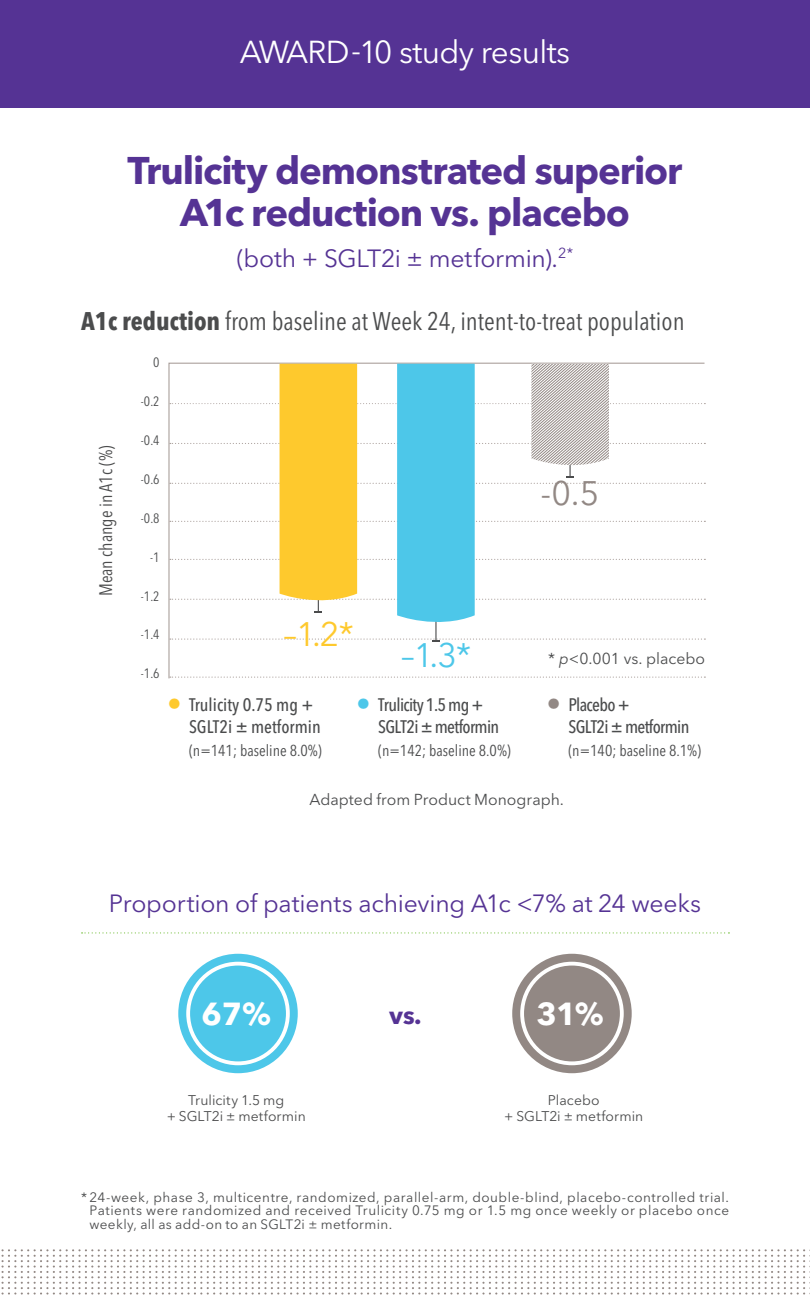
<style>
.page{position:relative;width:810px;height:1296px;background:#fff}
.page>*{position:absolute;margin:0;border:0;box-sizing:border-box;transform-origin:0 0}
.t1{font:700 38.25px/41.6px "Avenir Next LT Pro";letter-spacing:-.03em;color:#553394;text-align:center}
.t2{font:33.75px "Avenir Next LT Pro";color:#fec92d}
.t3{font:33.75px "Avenir Next LT Pro";color:#4dc7e9}
.t4{font:33.75px "Avenir Next LT Pro";color:#928884}
.t5{font:700 31.72px "Avenir Next LT Pro";color:#fff}
.t6{font:31.5px "Avenir Next LT Pro";letter-spacing:-.02em;color:#fff}
.t7{font:condensed 25.43px "Avenir Next LT Pro";color:#4b4c4d}
.t8{font:24.75px "Avenir Next LT Pro";letter-spacing:-.01em;color:#553394}
.t9{font:700 24.75px "Avenir Next LT Pro";color:#553394}
.t10{font:500 condensed 18px/22.5px "Avenir Next LT Pro";letter-spacing:-.035em;color:#4b4c4d}
.t11{font:500 condensed 18px/22.5px "Avenir Next LT Pro";color:#4b4c4d}
.t12{font:condensed 18px "Avenir Next LT Pro";color:#4b4c4d}
.t13{font:condensed 15.75px "Avenir Next LT Pro";color:#4b4c4d}
.t14{font:15.75px "Avenir Next LT Pro";color:#4b4c4d}
.t15{font:13.95px/16px "Avenir Next LT Pro";letter-spacing:.005em;color:#4b4c4d;text-align:center}
.t16{font:13.5px/13.5px "Avenir Next LT Pro";letter-spacing:.03em;color:#4b4c4d;text-align:justify}
.t17{font:condensed 13.5px "Avenir Next LT Pro";color:#4b4c4d}
.s1{font-weight:700}
.s2{font-size:29.25px;color:#fec92d}
.s3{font-size:29.25px;color:#4dc7e9}
.s4{font-style:italic}
.s5{font-size:29.25px;color:#928884}
</style>
<div class="page">
<svg style="left:1px;top:1249px;width:809px;height:46px"></svg>
<div style="left:0;top:0;width:810px;height:108px;background:#553394"></div>
<svg style="left:82px;top:932px;width:647px;height:2px"></svg>
<svg style="left:168px;top:362px;width:538px;height:317px"></svg>
<svg style="left:170px;top:677px;width:535px;height:1px"></svg>
<hr style="left:435px;top:610px;width:2px;height:31px;background:#4b4c4d">
<svg style="left:170px;top:639px;width:535px;height:3px"></svg>
<svg style="left:170px;top:364px;width:535px;height:266px"></svg>
<div style="left:178px;top:954px;width:120px;height:119px;background:#4dc7e9;border-radius:50%"></div>
<div style="left:186px;top:962px;width:104px;height:103px;border:4px solid #fff;border-radius:50%"></div>
<div style="left:512px;top:954px;width:120px;height:119px;background:#928884;border-radius:50%"></div>
<div style="left:520px;top:962px;width:104px;height:103px;border:4px solid #fff;border-radius:50%"></div>
<h3 class="t6" style="left:240px;top:34px;width:332px">AWARD-10 study results</h3>
<h1 class="t1" style="left:128px;top:150px;width:556px">Trulicity demonstrated superior<br>A1c reduction vs. placebo</h1>
<h3 class="t8" style="left:237px;top:243px;width:338px">(both + SGLT2i ± metformin).<sup>2*</sup></h3>
<h3 class="t7" style="left:81px;top:306px;width:605px"><span class="s1">A1c reduction</span> from baseline at Week 24, intent-to-treat population</h3>
<h3 class="t12" style="left:95px;top:596px;width:152px;rotate:-90deg">Mean change in A1c (%)</h3>
<p class="t17" style="left:153px;top:354px;width:8px">0</p>
<p class="t17" style="left:141px;top:393px;width:20px">-0.2</p>
<p class="t17" style="left:141px;top:432px;width:20px">-0.4</p>
<p class="t17" style="left:141px;top:471px;width:20px">-0.6</p>
<p class="t17" style="left:141px;top:510px;width:20px">-0.8</p>
<p class="t17" style="left:150px;top:549px;width:11px">-1</p>
<p class="t17" style="left:141px;top:588px;width:20px">-1.2</p>
<p class="t17" style="left:141px;top:627px;width:20px">-1.4</p>
<p class="t17" style="left:141px;top:666px;width:20px">-1.6</p>
<h2 class="t2" style="left:284px;top:614px;width:71px">–1.2*</h2>
<h2 class="t3" style="left:401px;top:636px;width:71px">–1.3*</h2>
<h3 class="t11" style="left:189px;top:693px;width:133px;text-indent:-22px"><span class="s2">•</span> Trulicity 0.75 mg +<br>SGLT2i ± metformin</h3>
<p class="t13" style="left:189px;top:741px;width:134px">(n=141; baseline 8.0%)</p>
<h3 class="t10" style="left:378px;top:693px;width:123px;text-indent:-22px"><span class="s3">•</span> Trulicity 1.5 mg +<br>SGLT2i ± metformin</h3>
<p class="t13" style="left:378px;top:741px;width:134px">(n=142; baseline 8.0%)</p>
<h2 class="t4" style="left:541px;top:473px;width:60px">-0.5</h2>
<p class="t14" style="left:548px;top:650px;width:158px">* <span class="s4">p</span>&lt;0.001 vs. placebo</p>
<h3 class="t10" style="left:568px;top:693px;width:123px;text-indent:-22px"><span class="s5">•</span> Placebo +<br>SGLT2i ± metformin</h3>
<p class="t13" style="left:568px;top:741px;width:134px">(n=140; baseline 8.1%)</p>
<p class="t14" style="left:310px;top:790px;width:256px">Adapted from Product Monograph.</p>
<h3 class="t8" style="left:109px;top:889px;width:594px">Proportion of patients achieving A1c &lt;7% at 24 weeks</h3>
<h3 class="t5" style="left:201px;top:995px;width:71px">67%</h3>
<h3 class="t9" style="left:389px;top:1000px;width:34px">vs.</h3>
<h3 class="t5" style="left:537px;top:995px;width:69px">31%</h3>
<p class="t15" style="left:167px;top:1092px;width:141px">Trulicity 1.5 mg<br>+ SGLT2i ± metformin</p>
<p class="t15" style="left:504px;top:1092px;width:141px">Placebo<br>+ SGLT2i ± metformin</p>
<p class="t16" style="left:90px;top:1190px;width:641px;text-indent:-9px">* 24-week, phase 3, multicentre, randomized, parallel-arm, double-blind, placebo-controlled trial.<br>Patients were randomized and received Trulicity 0.75 mg or 1.5 mg once weekly or placebo once weekly, all as add-on to an SGLT2i ± metformin.</p>
</div>
